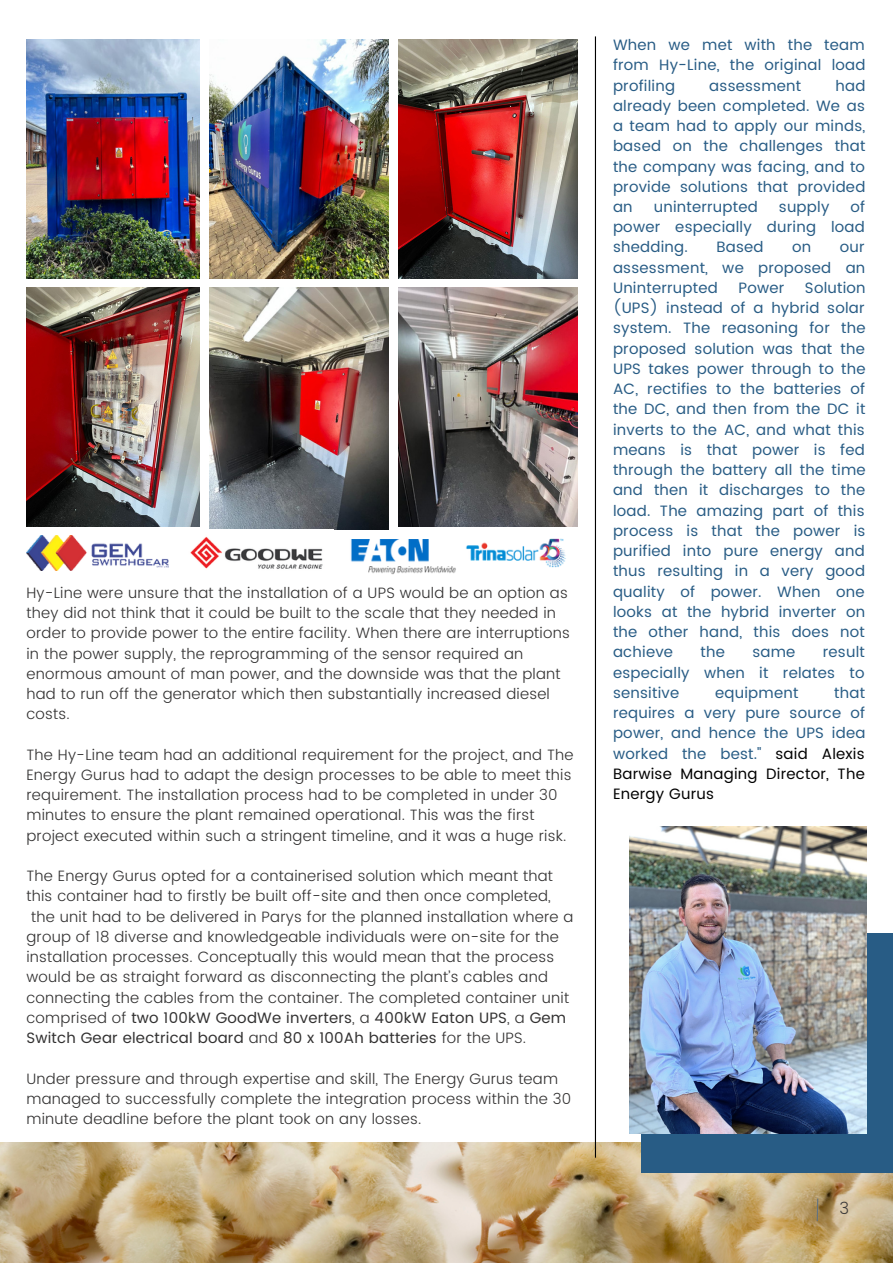
<style>
.page{position:relative;width:893px;height:1264px;background:#fff}
.page>*{position:absolute;margin:0;border:0;box-sizing:border-box;transform-origin:0 0}
.t1{font:300 16.5px "Poppins";color:#3b3939}
.t2{font:300 15px/20.2px "Poppins";letter-spacing:.015em;color:#323131}
.t3{font:15px/20.2px "Poppins";letter-spacing:.015em;color:#285c85;text-align:justify}
.t4{font:15px "Poppins";letter-spacing:.015em;color:#323131}
.s1{font-weight:300}
.s2{color:#000}
</style>
<div class="page">
<img style="left:0;top:1142px;width:892px;height:120px">
<hr style="left:595px;top:36px;width:1px;height:1121px;background:#000">
<div style="left:641px;top:933px;width:251px;height:240px;background:#285c85"></div>
<img style="left:629px;top:826px;width:237px;height:307px">
<svg style="left:816px;top:1197px;width:2px;height:25px"></svg>
<img style="left:26px;top:40px;width:174px;height:238px">
<img style="left:26px;top:288px;width:174px;height:238px">
<img style="left:399px;top:288px;width:178px;height:238px">
<img style="left:210px;top:288px;width:178px;height:241px">
<img style="left:210px;top:40px;width:178px;height:238px">
<img style="left:399px;top:40px;width:178px;height:238px">
<img style="left:26px;top:535px;width:142px;height:35px">
<img style="left:190px;top:536px;width:133px;height:33px">
<img style="left:350px;top:540px;width:106px;height:35px">
<img style="left:466px;top:538px;width:100px;height:29px">
<p class="t2" style="left:26px;top:582px;width:545px">Hy-Line were unsure that the installation of a UPS would be an option as they did not think that it could be built to the scale that they needed in order to provide power to the entire facility. When there are interruptions in the power supply, the reprogramming of the sensor required an enormous amount of man power, and the downside was that the plant had to run off the generator which then substantially increased diesel costs.</p>
<p class="t2" style="left:26px;top:744px;width:548px">The Hy-Line team had an additional requirement for the project, and The Energy Gurus had to adapt the design processes to be able to meet this requirement. The installation process had to be completed in under 30 minutes to ensure the plant remained operational. This was the first project executed within such a stringent timeline, and it was a huge risk.</p>
<p class="t2" style="left:26px;top:865px;width:528px">The Energy Gurus opted for a containerised solution which meant that</p>
<p class="t2" style="left:26px;top:886px;width:526px">this container had to firstly be built off-site and then once completed,</p>
<p class="t2" style="left:31px;top:906px;width:543px">the unit had to be delivered in Parys for the planned installation where a</p>
<p class="t2" style="left:26px;top:926px;width:534px">group of 18 diverse and knowledgeable individuals were on-site for the</p>
<p class="t2" style="left:26px;top:946px;width:529px">installation processes. Conceptually this would mean that the process</p>
<p class="t2" style="left:26px;top:967px;width:523px">would be as straight forward as disconnecting the plant’s cables and</p>
<p class="t2" style="left:26px;top:987px;width:544px">connecting the cables from the container. The completed container unit</p>
<p class="t4" style="left:26px;top:1008px;width:541px"><span class="s1">comprised of</span> two 100kW GoodWe inverters<span class="s1">, a</span> 400kW Eaton UPS<span class="s1">, a</span> Gem</p>
<p class="t4" style="left:26px;top:1029px;width:501px">Switch Gear electrical board <span class="s1">and</span> 80 x 100Ah batteries <span class="s1">for the UPS.</span></p>
<p class="t2" style="left:26px;top:1068px;width:546px">Under pressure and through expertise and skill, The Energy Gurus team managed to successfully complete the integration process within the 30 minute deadline before the plant took on any losses.</p>
<p class="t3" style="left:613px;top:35px;width:254px">When we met with the team from Hy-Line, the original load profiling</p>
<p class="t3" style="left:613px;top:75px;width:254px;text-indent:222px">had already been completed. We as a team had to apply our minds, based on the challenges that the company was facing, and to provide solutions that provided an</p>
<p class="t3" style="left:709px;top:75px;width:93px">assessment</p>
<p class="t3" style="left:613px;top:197px;width:253px;text-indent:237px">of power especially during load shedding.</p>
<p class="t3" style="left:653px;top:197px;width:105px">uninterrupted</p>
<p class="t3" style="left:778px;top:197px;width:52px">supply</p>
<p class="t3" style="left:716px;top:237px;width:49px">Based</p>
<p class="t3" style="left:792px;top:237px;width:21px">on</p>
<p class="t3" style="left:613px;top:237px;width:254px;text-indent:227px">our assessment, we proposed an Uninterrupted</p>
<p class="t3" style="left:613px;top:278px;width:254px;text-indent:192px">Solution (UPS) instead of a hybrid solar system. The reasoning for the proposed solution was that the UPS takes power through to the AC, rectifies to the batteries of the DC, and then from the DC it inverts to the AC, and what this means is that power is fed through the battery all the time and then it discharges to the load. The amazing part of this process is that the power is purified into pure energy and thus resulting in a very good quality of power. When one looks at the hybrid inverter on the other hand, this does not achieve</p>
<p class="t3" style="left:738px;top:278px;width:47px">Power</p>
<p class="t3" style="left:613px;top:642px;width:253px;text-indent:210px">result especially when it relates to sensitive</p>
<p class="t3" style="left:700px;top:642px;width:26px">the</p>
<p class="t3" style="left:752px;top:642px;width:45px">same</p>
<p class="t3" style="left:715px;top:682px;width:85px">equipment</p>
<p class="t3" style="left:613px;top:682px;width:254px;text-indent:221px">that requires a very pure source of power, and hence the UPS idea worked the best." <span class="s2">said Alexis Barwise Managing Director, The Energy Gurus</span></p>
<p class="t1" style="left:839px;top:1198px;width:11px">3</p>
</div>
